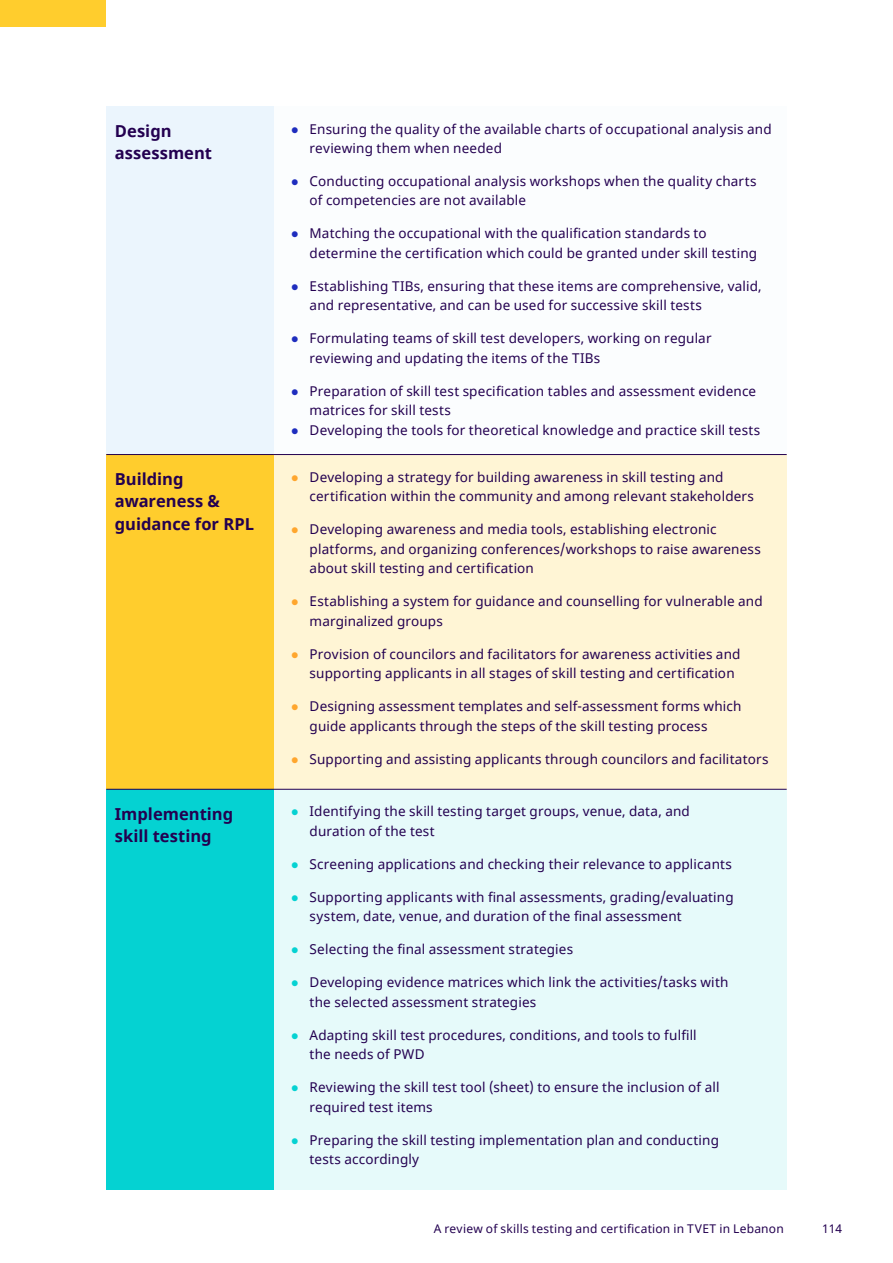
<style>
.page{position:relative;width:893px;height:1263px;background:#fff}
.page>*{position:absolute;margin:0;border:0;box-sizing:border-box;transform-origin:0 0}
.t1{font:700 16.5px/22.5px "Noto Sans";letter-spacing:.005em;color:#230050}
.t2{font:13.5px/19.5px "Noto Sans";letter-spacing:.015em;color:#230050}
.t3{font:12px "Noto Sans";letter-spacing:.02em;color:#230050}
.s1{color:#1e2dbe}
.s2{color:#ffa62d}
.s3{color:#05d2d2}
</style>
<div class="page">
<div style="left:0;top:0;width:106px;height:27px;background:#ffcd2d"></div>
<div style="left:106px;top:106px;width:168px;height:348px;background:#ebf5fd"></div>
<div style="left:274px;top:106px;width:513px;height:348px;background:#fbfdfe"></div>
<div style="left:106px;top:454px;width:168px;height:335px;background:#ffcd2d"></div>
<div style="left:274px;top:454px;width:513px;height:335px;background:#fff5d5"></div>
<div style="left:106px;top:789px;width:168px;height:401px;background:#05d2d2"></div>
<div style="left:274px;top:789px;width:513px;height:401px;background:#e6fafa"></div>
<hr style="left:106px;top:454px;width:168px;height:1px;background:#230050">
<hr style="left:274px;top:454px;width:513px;height:1px;background:#230050">
<hr style="left:106px;top:789px;width:168px;height:1px;background:#230050">
<hr style="left:274px;top:789px;width:513px;height:1px;background:#230050">
<p class="t1" style="left:115px;top:120px;width:99px">Design assessment</p>
<p class="t2" style="left:310px;top:119px;width:464px;text-indent:-19px"><span class="s1">●</span> Ensuring the quality of the available charts of occupational analysis and reviewing them when needed</p>
<p class="t2" style="left:310px;top:172px;width:448px;text-indent:-19px"><span class="s1">●</span> Conducting occupational analysis workshops when the quality charts of competencies are not available</p>
<p class="t2" style="left:310px;top:224px;width:449px;text-indent:-19px"><span class="s1">●</span> Matching the occupational with the qualification standards to determine the certification which could be granted under skill testing</p>
<p class="t2" style="left:310px;top:277px;width:454px;text-indent:-19px"><span class="s1">●</span> Establishing TIBs, ensuring that these items are comprehensive, valid, and representative, and can be used for successive skill tests</p>
<p class="t2" style="left:310px;top:329px;width:403px;text-indent:-19px"><span class="s1">●</span> Formulating teams of skill test developers, working on regular reviewing and updating the items of the TIBs</p>
<p class="t2" style="left:310px;top:382px;width:448px;text-indent:-19px"><span class="s1">●</span> Preparation of skill test specification tables and assessment evidence matrices for skill tests</p>
<p class="t2" style="left:291px;top:421px;width:471px"><span class="s1">●</span> Developing the tools for theoretical knowledge and practice skill tests</p>
<p class="t1" style="left:115px;top:468px;width:141px">Building awareness &amp; guidance for RPL</p>
<p class="t2" style="left:310px;top:468px;width:446px;text-indent:-19px"><span class="s2">●</span> Developing a strategy for building awareness in skill testing and certification within the community and among relevant stakeholders</p>
<p class="t2" style="left:310px;top:520px;width:453px;text-indent:-19px"><span class="s2">●</span> Developing awareness and media tools, establishing electronic platforms, and organizing conferences/workshops to raise awareness about skill testing and certification</p>
<p class="t2" style="left:310px;top:592px;width:455px;text-indent:-19px"><span class="s2">●</span> Establishing a system for guidance and counselling for vulnerable and marginalized groups</p>
<p class="t2" style="left:310px;top:644px;width:432px;text-indent:-19px"><span class="s2">●</span> Provision of councilors and facilitators for awareness activities and supporting applicants in all stages of skill testing and certification</p>
<p class="t2" style="left:310px;top:697px;width:433px;text-indent:-19px"><span class="s2">●</span> Designing assessment templates and self-assessment forms which guide applicants through the steps of the skill testing process</p>
<p class="t2" style="left:291px;top:749px;width:479px"><span class="s2">●</span> Supporting and assisting applicants through councilors and facilitators</p>
<p class="t1" style="left:115px;top:803px;width:120px">Implementing skill testing</p>
<p class="t2" style="left:310px;top:802px;width:382px;text-indent:-19px"><span class="s3">●</span> Identifying the skill testing target groups, venue, data, and duration of the test</p>
<p class="t2" style="left:291px;top:855px;width:442px"><span class="s3">●</span> Screening applications and checking their relevance to applicants</p>
<p class="t2" style="left:310px;top:888px;width:426px;text-indent:-19px"><span class="s3">●</span> Supporting applicants with final assessments, grading/evaluating system, date, venue, and duration of the final assessment</p>
<p class="t2" style="left:291px;top:940px;width:284px"><span class="s3">●</span> Selecting the final assessment strategies</p>
<p class="t2" style="left:310px;top:973px;width:420px;text-indent:-19px"><span class="s3">●</span> Developing evidence matrices which link the activities/tasks with the selected assessment strategies</p>
<p class="t2" style="left:310px;top:1026px;width:389px;text-indent:-19px"><span class="s3">●</span> Adapting skill test procedures, conditions, and tools to fulfill the needs of PWD</p>
<p class="t2" style="left:310px;top:1078px;width:411px;text-indent:-19px"><span class="s3">●</span> Reviewing the skill test tool (sheet) to ensure the inclusion of all required test items</p>
<p class="t2" style="left:310px;top:1131px;width:411px;text-indent:-19px"><span class="s3">●</span> Preparing the skill testing implementation plan and conducting tests accordingly</p>
<p class="t3" style="left:434px;top:1221px;width:352px">A review of skills testing and certification in TVET in Lebanon</p>
<p class="t3" style="left:822px;top:1221px;width:21px">114</p>
</div>
